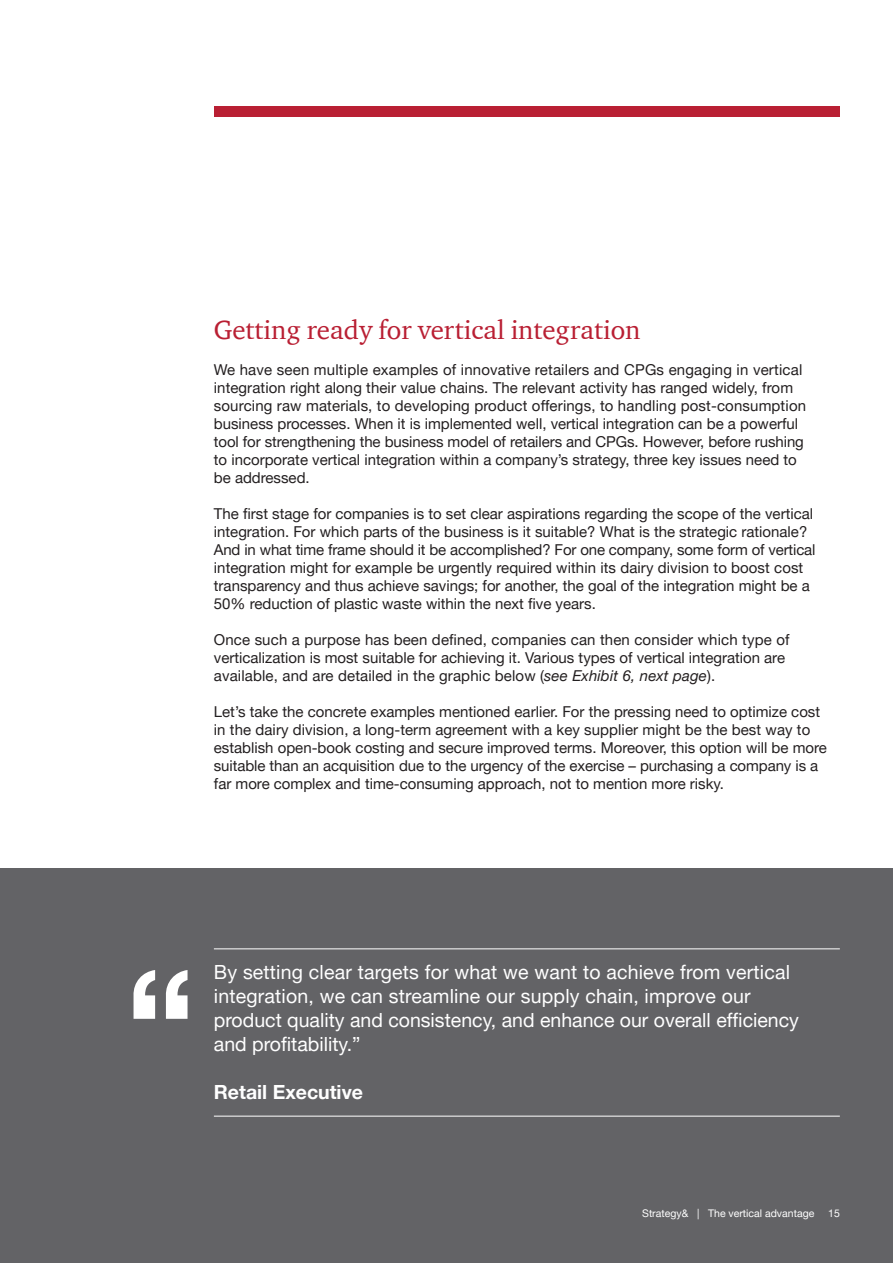
<style>
.page{position:relative;width:893px;height:1263px;background:#fff}
.page>*{position:absolute;margin:0;border:0;box-sizing:border-box;transform-origin:0 0}
.Body_Title_18_20{font:27px "ITC Charter Com";color:#b91f33}
.Callout_13_16{font:19.5px/24px "Helvetica Neue LT Pro";letter-spacing:.01em;color:#fff}
.Callout_13_16-2{font:700 19.5px "Helvetica Neue LT Pro";color:#fff}
.Body_Text_10_12{font:15px/18px "Helvetica Neue LT Pro";color:#231f20}
.Footer_Right_7_9_5{font:10.5px "Helvetica Neue LT Pro";color:#fff}
.s1{font-style:italic}
</style>
<div class="page">
<div style="left:214px;top:106px;width:626px;height:11px;background:#b91f33"></div>
<div style="left:0;top:869px;width:893px;height:394px;background:#636366"></div>
<hr style="left:214px;top:948px;width:626px;height:1px;background:#fff">
<hr style="left:214px;top:1116px;width:626px;height:1px;background:#fff">
<svg style="left:133px;top:970px;width:55px;height:49px"></svg>
<p class="Body_Title_18_20" style="left:214px;top:313px;width:428px">Getting ready for vertical integration</p>
<p class="Body_Text_10_12" style="left:214px;top:360px;width:594px">We have seen multiple examples of innovative retailers and CPGs engaging in vertical integration right along their value chains. The relevant activity has ranged widely, from sourcing raw materials, to developing product offerings, to handling post-consumption business processes. When it is implemented well, vertical integration can be a powerful tool for strengthening the business model of retailers and CPGs. However, before rushing to incorporate vertical integration within a company’s strategy, three key issues need to be addressed.</p>
<p class="Body_Text_10_12" style="left:214px;top:504px;width:603px">The first stage for companies is to set clear aspirations regarding the scope of the vertical integration. For which parts of the business is it suitable? What is the strategic rationale?<br>And in what time frame should it be accomplished? For one company, some form of vertical integration might for example be urgently required within its dairy division to boost cost transparency and thus achieve savings; for another, the goal of the integration might be a 50% reduction of plastic waste within the next five years.</p>
<p class="Body_Text_10_12" style="left:214px;top:630px;width:577px">Once such a purpose has been defined, companies can then consider which type of verticalization is most suitable for achieving it. Various types of vertical integration are available, and are detailed in the graphic below (<span class="s1">see Exhibit 6, next page</span>).</p>
<p class="Body_Text_10_12" style="left:214px;top:702px;width:614px">Let’s take the concrete examples mentioned earlier. For the pressing need to optimize cost in the dairy division, a long-term agreement with a key supplier might be the best way to establish open-book costing and secure improved terms. Moreover, this option will be more suitable than an acquisition due to the urgency of the exercise – purchasing a company is a far more complex and time-consuming approach, not to mention more risky.</p>
<p class="Callout_13_16" style="left:214px;top:960px;width:587px">By setting clear targets for what we want to achieve from vertical integration, we can streamline our supply chain, improve our product quality and consistency, and enhance our overall efficiency and profitability.”</p>
<p class="Callout_13_16-2" style="left:214px;top:1080px;width:151px">Retail Executive</p>
<p class="Footer_Right_7_9_5" style="left:642px;top:1207px;width:174px">Strategy&amp; | The vertical advantage</p>
<p class="Footer_Right_7_9_5" style="left:828px;top:1207px;width:13px">15</p>
</div>
